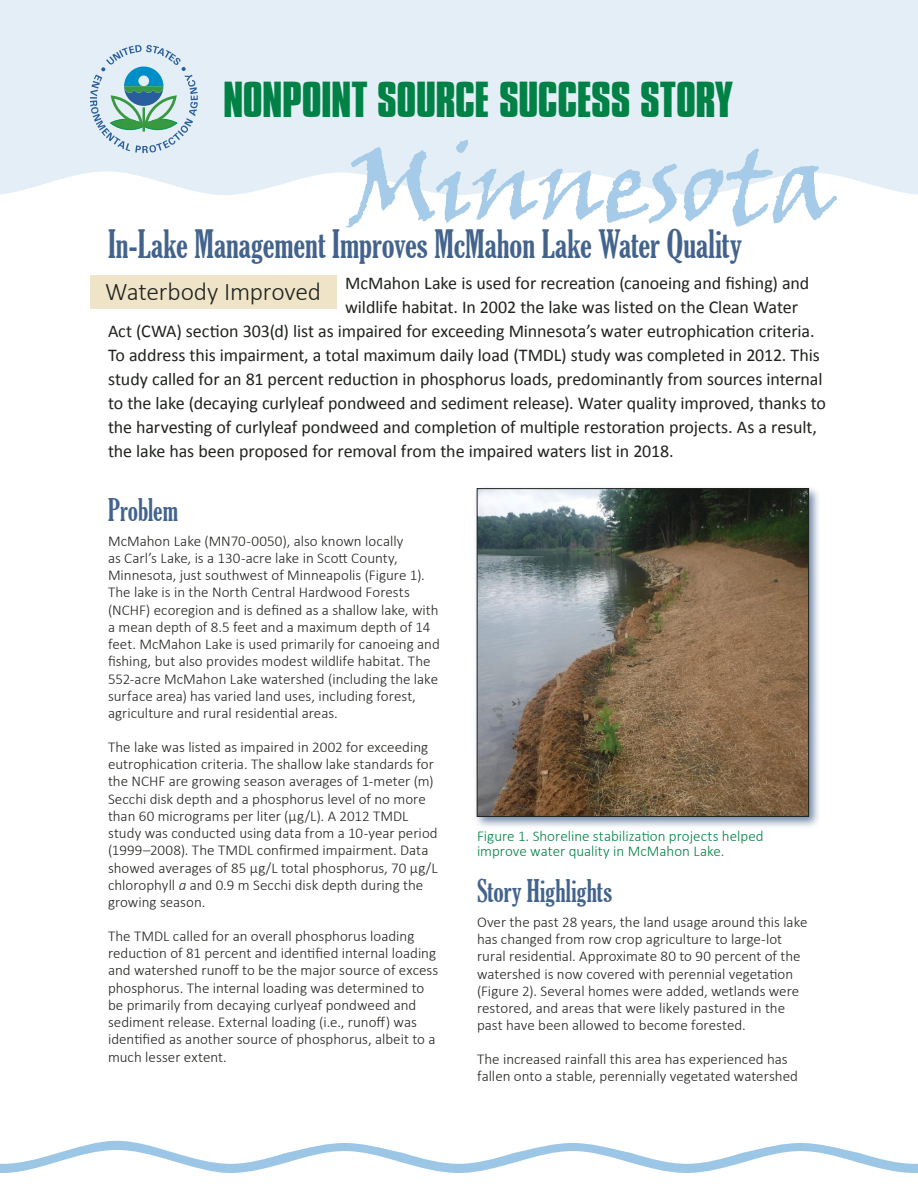
<style>
.page{position:relative;width:918px;height:1188px;background:#fff}
.page>*{position:absolute;margin:0;border:0;box-sizing:border-box;transform-origin:0 0}
.title_state_name{font:105px "Viner Hand ITC";letter-spacing:-.02em;color:#a6cbe8}
.title_line{font:700 43.5px "Compacta BT";letter-spacing:-.01em;color:#008145}
.title_story{font:extra-condensed 37.5px "Gloucester";color:#43638c}
.subhead_1{font:extra-condensed 30px "Gloucester";color:#43638c}
.title_restored{font:300 25.5px "Calibri";letter-spacing:-.01em;color:#20231e}
.body_text_intro{font:18px "Calibri";letter-spacing:-.005em;color:#20231e}
.body_text{font:300 15px/17.2px "Calibri";color:#20231e}
.t1{font:300 15px/15px "Calibri";color:#008145}
.s1{font-style:italic}
</style>
<div class="page">
<svg style="left:0;top:1141px;width:918px;height:32px"></svg>
<div style="left:0;top:0;width:918px;height:195px;background:#e4eef7"></div>
<svg style="left:90px;top:45px;width:108px;height:108px;background:#b3d1d8"></svg>
<div style="left:90px;top:275px;width:246px;height:33px;background:#efe4c8"></div>
<div style="left:473px;top:485px;width:349px;height:344px;background:#43638c;opacity:.75"></div>
<img style="left:479px;top:490px;width:328px;height:325px">
<div style="left:477px;top:488px;width:332px;height:329px;border:1px solid #20231e"></div>
<h1 class="title_line" style="left:223px;top:73px;width:511px">NONPOINT SOURCE SUCCESS STORY</h1>
<h1 class="title_state_name" style="left:346px;top:118px;width:493px">Minnesota</h1>
<h1 class="title_story" style="left:108px;top:223px;width:635px">In-Lake Management Improves McMahon Lake Water Quality</h1>
<h2 class="title_restored" style="left:105px;top:276px;width:217px">Waterbody Improved</h2>
<p class="body_text_intro" style="left:345px;top:271px;width:466px">McMahon Lake is used for recreation (canoeing and fishing) and</p>
<p class="body_text_intro" style="left:345px;top:295px;width:454px">wildlife habitat. In 2002 the lake was listed on the Clean Water</p>
<p class="body_text_intro" style="left:108px;top:319px;width:708px">Act (CWA) section 303(d) list as impaired for exceeding Minnesota’s water eutrophication criteria.</p>
<p class="body_text_intro" style="left:108px;top:343px;width:713px">To address this impairment, a total maximum daily load (TMDL) study was completed in 2012. This</p>
<p class="body_text_intro" style="left:108px;top:367px;width:716px">study called for an 81 percent reduction in phosphorus loads, predominantly from sources internal</p>
<p class="body_text_intro" style="left:108px;top:391px;width:720px">to the lake (decaying curlyleaf pondweed and sediment release). Water quality improved, thanks to</p>
<p class="body_text_intro" style="left:108px;top:415px;width:710px">the harvesting of curlyleaf pondweed and completion of multiple restoration projects. As a result,</p>
<p class="body_text_intro" style="left:108px;top:439px;width:567px">the lake has been proposed for removal from the impaired waters list in 2018.</p>
<h2 class="subhead_1" style="left:108px;top:493px;width:72px">Problem</h2>
<p class="body_text" style="left:108px;top:532px;width:333px">McMahon Lake (MN70-0050), also known locally<br>as Carl’s Lake, is a 130-acre lake in Scott County, Minnesota, just southwest of Minneapolis (Figure 1).<br>The lake is in the North Central Hardwood Forests (NCHF) ecoregion and is defined as a shallow lake, with a mean depth of 8.5 feet and a maximum depth of 14 feet. McMahon Lake is used primarily for canoeing and fishing, but also provides modest wildlife habitat. The 552-acre McMahon Lake watershed (including the lake surface area) has varied land uses, including forest, agriculture and rural residential areas.</p>
<p class="body_text" style="left:108px;top:738px;width:331px">The lake was listed as impaired in 2002 for exceeding eutrophication criteria. The shallow lake standards for the NCHF are growing season averages of 1-meter (m)<br>Secchi disk depth and a phosphorus level of no more than 60 micrograms per liter (μg/L). A 2012 TMDL study was conducted using data from a 10-year period (1999–2008). The TMDL confirmed impairment. Data showed averages of 85 μg/L total phosphorus, 70 µg/L chlorophyll <span class="s1">a</span> and 0.9 m Secchi disk depth during the growing season.</p>
<p class="body_text" style="left:108px;top:927px;width:332px">The TMDL called for an overall phosphorus loading reduction of 81 percent and identified internal loading and watershed runoff to be the major source of excess phosphorus. The internal loading was determined to be primarily from decaying curlyeaf pondweed and sediment release. External loading (i.e., runoff) was identified as another source of phosphorus, albeit to a much lesser extent.</p>
<p class="t1" style="left:477px;top:829px;width:288px">Figure 1. Shoreline stabilization projects helped improve water quality in McMahon Lake.</p>
<h2 class="subhead_1" style="left:477px;top:874px;width:137px">Story Highlights</h2>
<p class="body_text" style="left:477px;top:913px;width:332px">Over the past 28 years, the land usage around this lake has changed from row crop agriculture to large-lot rural residential. Approximate 80 to 90 percent of the watershed is now covered with perennial vegetation (Figure 2). Several homes were added, wetlands were restored, and areas that were likely pastured in the past have been allowed to become forested.</p>
<p class="body_text" style="left:477px;top:1050px;width:322px">The increased rainfall this area has experienced has fallen onto a stable, perennially vegetated watershed</p>
</div>
